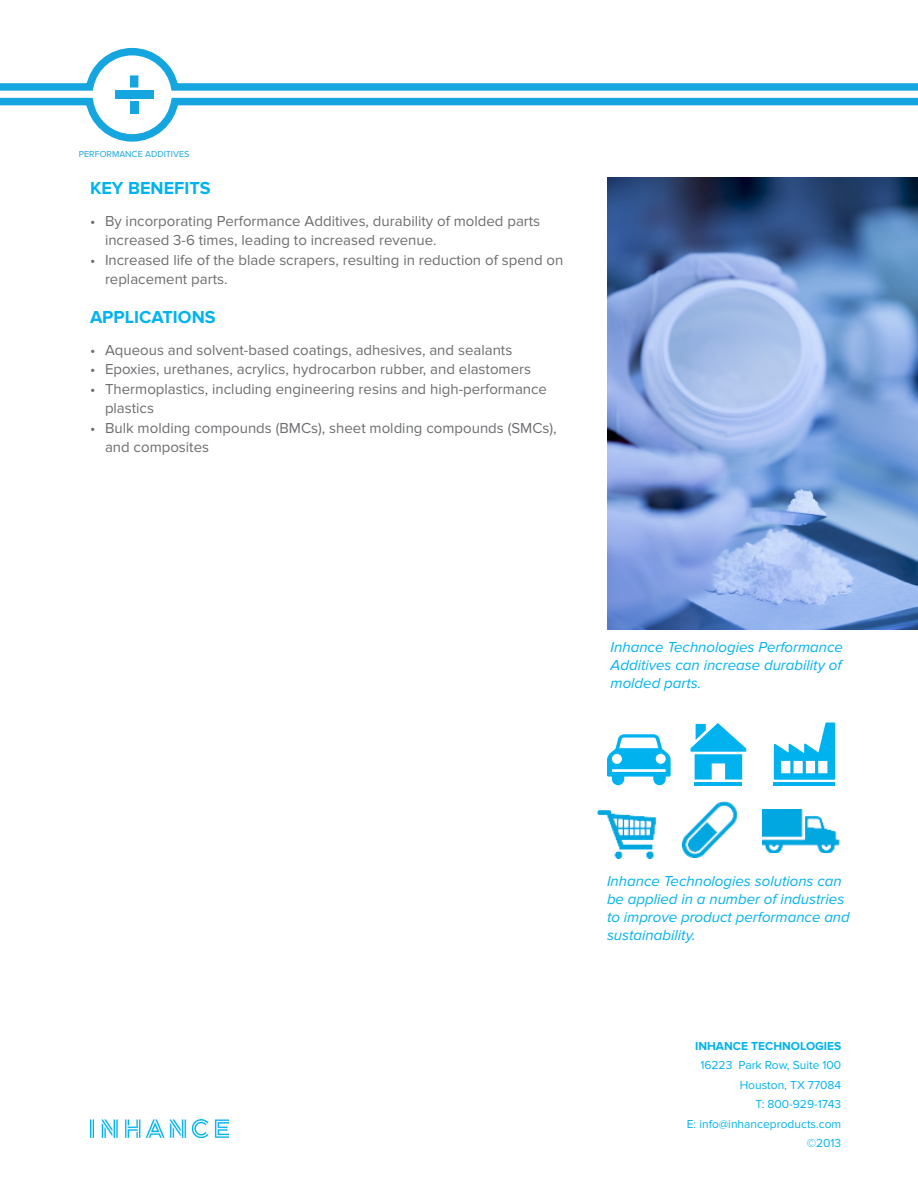
<style>
.page{position:relative;width:918px;height:1188px;background:#fff}
.page>*{position:absolute;margin:0;border:0;box-sizing:border-box;transform-origin:0 0}
.Body{font:700 18px "Proxima Nova";color:#00b3ee}
.t1{font:15px/19.5px "Proxima Nova";color:#6c6d70}
.Body-2{font:italic 15px/18px "Proxima Nova";color:#00b3ee;text-align:justify}
.Body-3{font:12px "Proxima Nova";color:#00b3ee}
.Body-4{font:700 12px "Proxima Nova";color:#00b3ee}
.Body-5{font:9px "Proxima Nova";color:#16a6df}
</style>
<div class="page">
<img style="left:90px;top:1119px;width:138px;height:19px">
<img style="left:607px;top:177px;width:311px;height:453px">
<svg style="left:0;top:47px;width:918px;height:95px"></svg>
<div style="left:130px;top:75px;width:8px;height:13px;background:#16a6df"></div>
<div style="left:115px;top:90px;width:39px;height:9px;background:#16a6df"></div>
<div style="left:130px;top:102px;width:8px;height:12px;background:#16a6df"></div>
<svg style="left:607px;top:734px;width:64px;height:51px"></svg>
<svg style="left:691px;top:723px;width:55px;height:57px"></svg>
<hr style="left:695px;top:782px;width:47px;height:3px;background:#00b3ee">
<hr style="left:774px;top:782px;width:61px;height:3px;background:#00b3ee">
<svg style="left:774px;top:723px;width:61px;height:57px"></svg>
<img style="left:683px;top:802px;width:55px;height:55px">
<img style="left:763px;top:809px;width:77px;height:44px">
<img style="left:597px;top:810px;width:60px;height:48px">
<p class="Body-5" style="left:79px;top:148px;width:112px">PERFORMANCE ADDITIVES</p>
<p class="Body" style="left:90px;top:178px;width:122px">KEY BENEFITS</p>
<p class="t1" style="left:105px;top:211px;width:437px;text-indent:-15px">• By incorporating Performance Additives, durability of molded parts increased 3-6 times, leading to increased revenue.</p>
<p class="t1" style="left:105px;top:250px;width:460px;text-indent:-15px">• Increased life of the blade scrapers, resulting in reduction of spend on replacement parts.</p>
<p class="Body" style="left:90px;top:307px;width:127px">APPLICATIONS</p>
<p class="t1" style="left:90px;top:340px;width:424px">• Aqueous and solvent-based coatings, adhesives, and sealants</p>
<p class="t1" style="left:90px;top:360px;width:443px">• Epoxies, urethanes, acrylics, hydrocarbon rubber, and elastomers</p>
<p class="t1" style="left:105px;top:379px;width:444px;text-indent:-15px">• Thermoplastics, including engineering resins and high-performance plastics</p>
<p class="t1" style="left:105px;top:418px;width:453px;text-indent:-15px">• Bulk molding compounds (BMCs), sheet molding compounds (SMCs), and composites</p>
<p class="Body-2" style="left:611px;top:638px;width:234px">Inhance Technologies Performance Additives can increase durability of molded parts.</p>
<p class="Body-2" style="left:607px;top:872px;width:244px;text-align:left">Inhance Technologies solutions can be applied in a number of industries to improve product performance and sustainability.</p>
<p class="Body-4" style="left:695px;top:1039px;width:148px">INHANCE TECHNOLOGIES</p>
<p class="Body-3" style="left:700px;top:1058px;width:142px">16223 Park Row, Suite 100</p>
<p class="Body-3" style="left:740px;top:1078px;width:103px">Houston, TX 77084</p>
<p class="Body-3" style="left:755px;top:1097px;width:87px">T: 800-929-1743</p>
<p class="Body-3" style="left:687px;top:1117px;width:156px">E: info@inhanceproducts.com</p>
<p class="Body-3" style="left:807px;top:1136px;width:36px">©2013</p>
</div>
